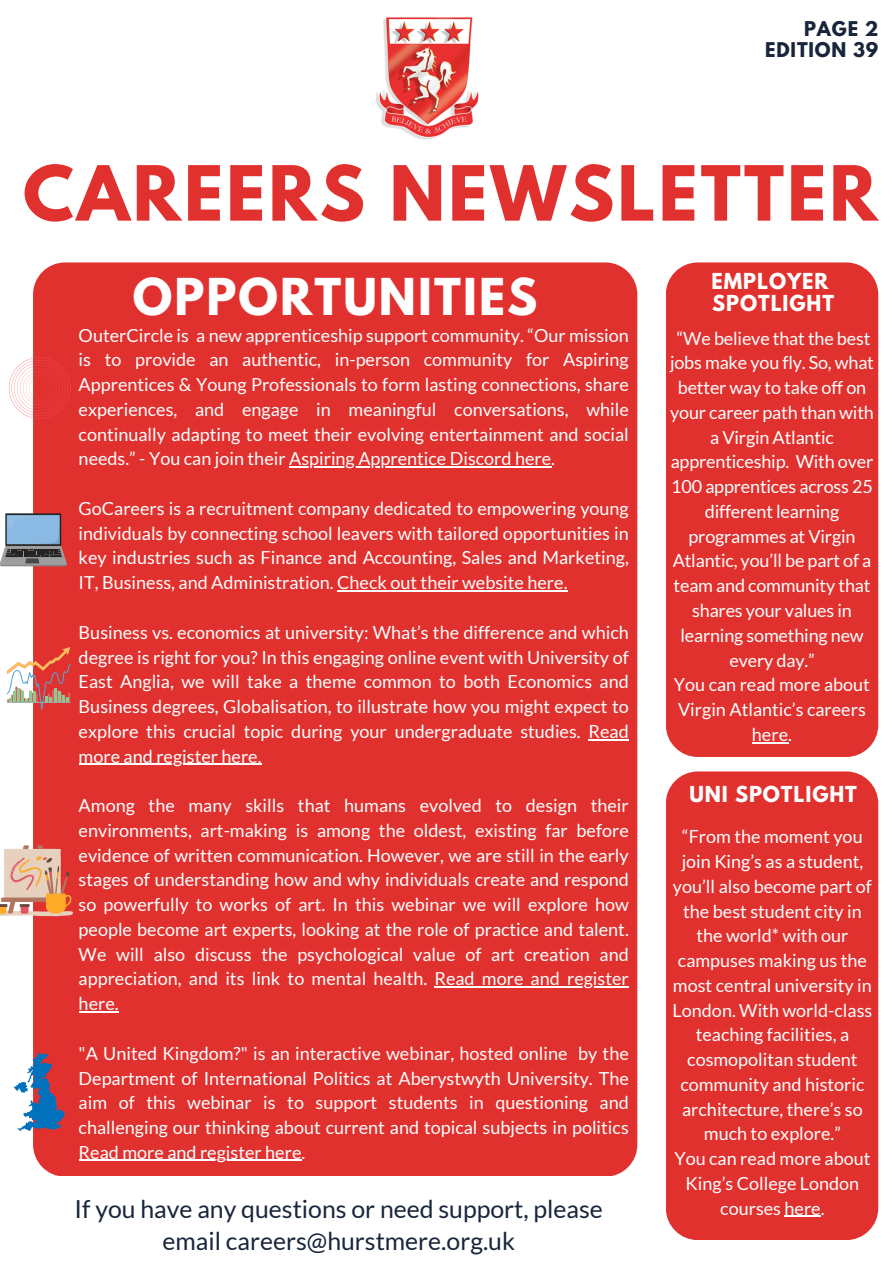
<style>
.page{position:relative;width:894px;height:1264px;background:#fff}
.page>*{position:absolute;margin:0;border:0;box-sizing:border-box;transform-origin:0 0}
.t1{font:700 67.35px "League Spartan";letter-spacing:.045em;color:#e1312f}
.t2{font:700 45px "League Spartan";letter-spacing:.045em;color:#fff}
.t3{font:24.75px/31.7px "Lato";color:#18253b;text-align:center}
.t4{font:700 19.5px "League Spartan";letter-spacing:.045em;color:#fff}
.t5{font:18px/24.8px "Lato";color:#fff;text-align:justify}
.t6{font:700 18px/20.2px "League Spartan";letter-spacing:.045em;color:#18253b;text-align:right}
</style>
<div class="page">
<div style="left:33px;top:262px;width:604px;height:913px;background:#e1312f;border-radius:32px"></div>
<div style="left:665px;top:262px;width:213px;height:494px;background:#e1312f;border-radius:32px"></div>
<div style="left:665px;top:771px;width:213px;height:469px;background:#e1312f;border-radius:32px"></div>
<img style="left:376px;top:17px;width:103px;height:123px">
<hr style="left:289px;top:466px;width:262px;height:1px;background:#fff">
<hr style="left:337px;top:590px;width:230px;height:1px;background:#fff">
<hr style="left:588px;top:739px;width:40px;height:1px;background:#fff">
<hr style="left:79px;top:763px;width:182px;height:1px;background:#fff">
<hr style="left:434px;top:986px;width:194px;height:1px;background:#fff">
<hr style="left:79px;top:1011px;width:40px;height:1px;background:#fff">
<hr style="left:79px;top:1159px;width:222px;height:1px;background:#fff">
<svg style="left:9px;top:357px;width:61px;height:62px"></svg>
<svg style="left:0;top:513px;width:67px;height:53px;background:#878fa0"></svg>
<svg style="left:7px;top:647px;width:64px;height:63px"></svg>
<hr style="left:7px;top:701px;width:64px;height:1px;background:#93b2b8">
<svg style="left:0;top:845px;width:73px;height:71px"></svg>
<svg style="left:14px;top:1051px;width:51px;height:80px"></svg>
<hr style="left:751px;top:742px;width:36px;height:1px;background:#fff">
<hr style="left:784px;top:1215px;width:36px;height:1px;background:#fff">
<p class="t6" style="left:765px;top:21px;width:114px">PAGE 2<br>EDITION 39</p>
<p class="t1" style="left:23px;top:160px;width:855px">CAREERS NEWSLETTER</p>
<h4 class="t2" style="left:133px;top:274px;width:406px">OPPORTUNITIES</h4>
<p class="t5" style="left:79px;top:322px;width:551px">OuterCircle is a new apprenticeship support community. “Our mission is to provide an authentic, in-person community for Aspiring Apprentices &amp; Young Professionals to form lasting connections, share experiences, and engage in meaningful conversations, while continually adapting to meet their evolving entertainment and social needs.” - You can join their Aspiring Apprentice Discord here.</p>
<p class="t5" style="left:79px;top:495px;width:551px">GoCareers is a recruitment company dedicated to empowering young individuals by connecting school leavers with tailored opportunities in key industries such as Finance and Accounting, Sales and Marketing, IT, Business, and Administration. Check out their website here.</p>
<p class="t5" style="left:79px;top:619px;width:551px">Business vs. economics at university: What’s the difference and which degree is right for you? In this engaging online event with University of East Anglia, we will take a theme common to both Economics and</p>
<p class="t5" style="left:79px;top:693px;width:551px">Business degrees, Globalisation, to illustrate how you might expect to explore this crucial topic during your undergraduate studies. Read</p>
<p class="t5" style="left:79px;top:743px;width:184px">more and register here.</p>
<p class="t5" style="left:79px;top:792px;width:551px">Among the many skills that humans evolved to design their environments, art-making is among the oldest, existing far before evidence of written communication. However, we are still in the early stages of understanding how and why individuals create and respond so powerfully to works of art. In this webinar we will explore how people become art experts, looking at the role of practice and talent.</p>
<p class="t5" style="left:79px;top:941px;width:551px">We will also discuss the psychological value of art creation and appreciation, and its link to mental health. Read more and register</p>
<p class="t5" style="left:79px;top:990px;width:41px">here.</p>
<p class="t5" style="left:79px;top:1040px;width:551px">"A United Kingdom?" is an interactive webinar, hosted online by the Department of International Politics at Aberystwyth University. The aim of this webinar is to support students in questioning and challenging our thinking about current and topical subjects in politics</p>
<p class="t5" style="left:79px;top:1139px;width:228px">Read more and register here.</p>
<h4 class="t3" style="left:75px;top:1192px;width:529px">If you have any questions or need support, please email careers@hurstmere.org.uk</h4>
<h2 class="t4" style="left:711px;top:271px;width:118px">EMPLOYER</h2>
<h2 class="t4" style="left:712px;top:293px;width:123px">SPOTLIGHT</h2>
<p class="t5" style="left:669px;top:325px;width:205px;text-align:center">“We believe that the best jobs make you fly. So, what better way to take off on your career path than with a Virgin Atlantic apprenticeship. With over<br>100 apprentices across 25 different learning programmes at Virgin<br>Atlantic, you’ll be part of a team and community that shares your values in learning something new every day.”</p>
<p class="t5" style="left:673px;top:672px;width:198px;text-align:center">You can read more about<br>Virgin Atlantic’s careers here.</p>
<h1 class="t4" style="left:689px;top:785px;width:169px">UNI SPOTLIGHT</h1>
<h4 class="t5" style="left:672px;top:823px;width:201px;text-align:center">“From the moment you join King’s as a student, you’ll also become part of the best student city in the world* with our campuses making us the most central university in<br>London. With world-class teaching facilities, a cosmopolitan student community and historic architecture, there’s so much to explore.”</h4>
<p class="t5" style="left:674px;top:1145px;width:198px;text-align:center">You can read more about<br>King’s College London courses here.</p>
</div>
